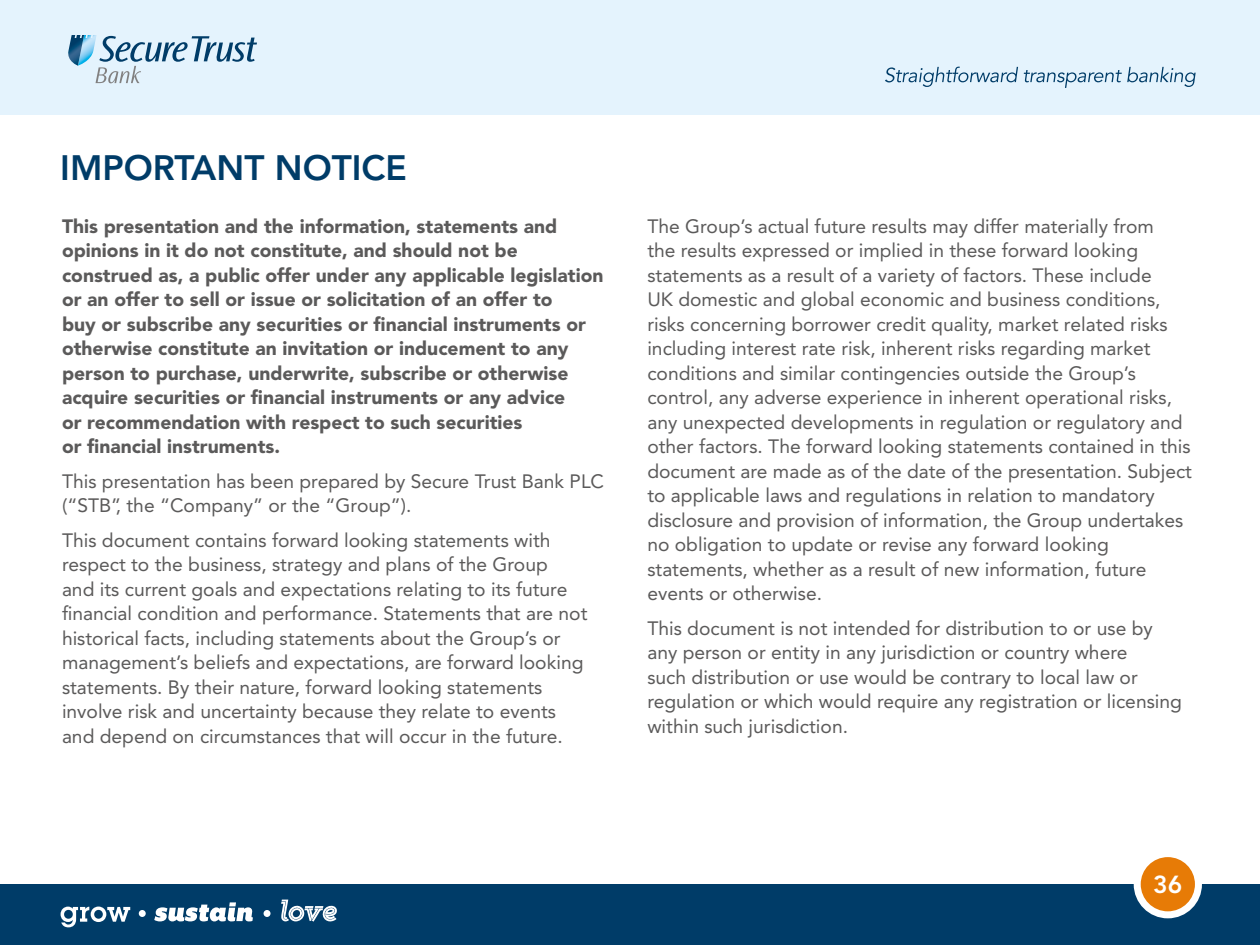
<style>
.page{position:relative;width:1260px;height:945px;background:#fff}
.page>*{position:absolute;margin:0;border:0;box-sizing:border-box;transform-origin:0 0}
.t1{font:800 35px "Avenir LT Std";color:#003c68}
.t2{font:800 24.5px "Avenir LT Std";color:#fff}
.t3{font:19.25px/24.5px "Avenir LT Std";color:#5b5a5a}
.t4{font:900 19.25px/24.5px "Avenir LT Std";color:#5b5a5a}
</style>
<div class="page">
<div style="left:0;top:0;width:1260px;height:114px;background:#e4f3fd"></div>
<div style="left:0;top:884px;width:1260px;height:61px;background:#003c68"></div>
<svg style="left:154px;top:902px;width:99px;height:19px"></svg>
<svg style="left:61px;top:907px;width:69px;height:20px"></svg>
<svg style="left:281px;top:900px;width:56px;height:22px"></svg>
<div style="left:139px;top:910px;width:7px;height:7px;background:#fff;border-radius:50%"></div>
<div style="left:264px;top:910px;width:7px;height:7px;background:#fff;border-radius:50%"></div>
<svg style="left:95px;top:35px;width:162px;height:49px"></svg>
<img style="left:84px;top:35px;width:13px;height:31px">
<img style="left:68px;top:35px;width:16px;height:31px">
<svg style="left:885px;top:66px;width:311px;height:22px"></svg>
<div style="left:1137px;top:854px;width:61px;height:61px;background:#e77b06;border-radius:50%"></div>
<div style="left:1134px;top:850px;width:68px;height:68px;border:7px solid #fff;border-radius:50%"></div>
<h1 class="t1" style="left:60px;top:147px;width:348px">IMPORTANT NOTICE</h1>
<p class="t4" style="left:62px;top:214px;width:543px">This presentation and the information, statements and opinions in it do not constitute, and should not be construed as, a public offer under any applicable legislation or an offer to sell or issue or solicitation of an offer to<br>buy or subscribe any securities or financial instruments or otherwise constitute an invitation or inducement to any person to purchase, underwrite, subscribe or otherwise acquire securities or financial instruments or any advice<br>or recommendation with respect to such securities<br>or financial instruments.</p>
<p class="t3" style="left:62px;top:469px;width:544px">This presentation has been prepared by Secure Trust Bank PLC (“STB”, the “Company” or the “Group”).</p>
<p class="t3" style="left:62px;top:528px;width:527px">This document contains forward looking statements with respect to the business, strategy and plans of the Group<br>and its current goals and expectations relating to its future financial condition and performance. Statements that are not historical facts, including statements about the Group’s or management’s beliefs and expectations, are forward looking statements. By their nature, forward looking statements involve risk and uncertainty because they relate to events and depend on circumstances that will occur in the future.</p>
<p class="t3" style="left:647px;top:214px;width:546px">The Group’s actual future results may differ materially from<br>the results expressed or implied in these forward looking statements as a result of a variety of factors. These include<br>UK domestic and global economic and business conditions, risks concerning borrower credit quality, market related risks including interest rate risk, inherent risks regarding market conditions and similar contingencies outside the Group’s control, any adverse experience in inherent operational risks, any unexpected developments in regulation or regulatory and other factors. The forward looking statements contained in this document are made as of the date of the presentation. Subject to applicable laws and regulations in relation to mandatory disclosure and provision of information, the Group undertakes no obligation to update or revise any forward looking statements, whether as a result of new information, future events or otherwise.</p>
<p class="t3" style="left:647px;top:616px;width:536px">This document is not intended for distribution to or use by any person or entity in any jurisdiction or country where<br>such distribution or use would be contrary to local law or regulation or which would require any registration or licensing within such jurisdiction.</p>
<p class="t2" style="left:1153px;top:870px;width:31px">36</p>
</div>
